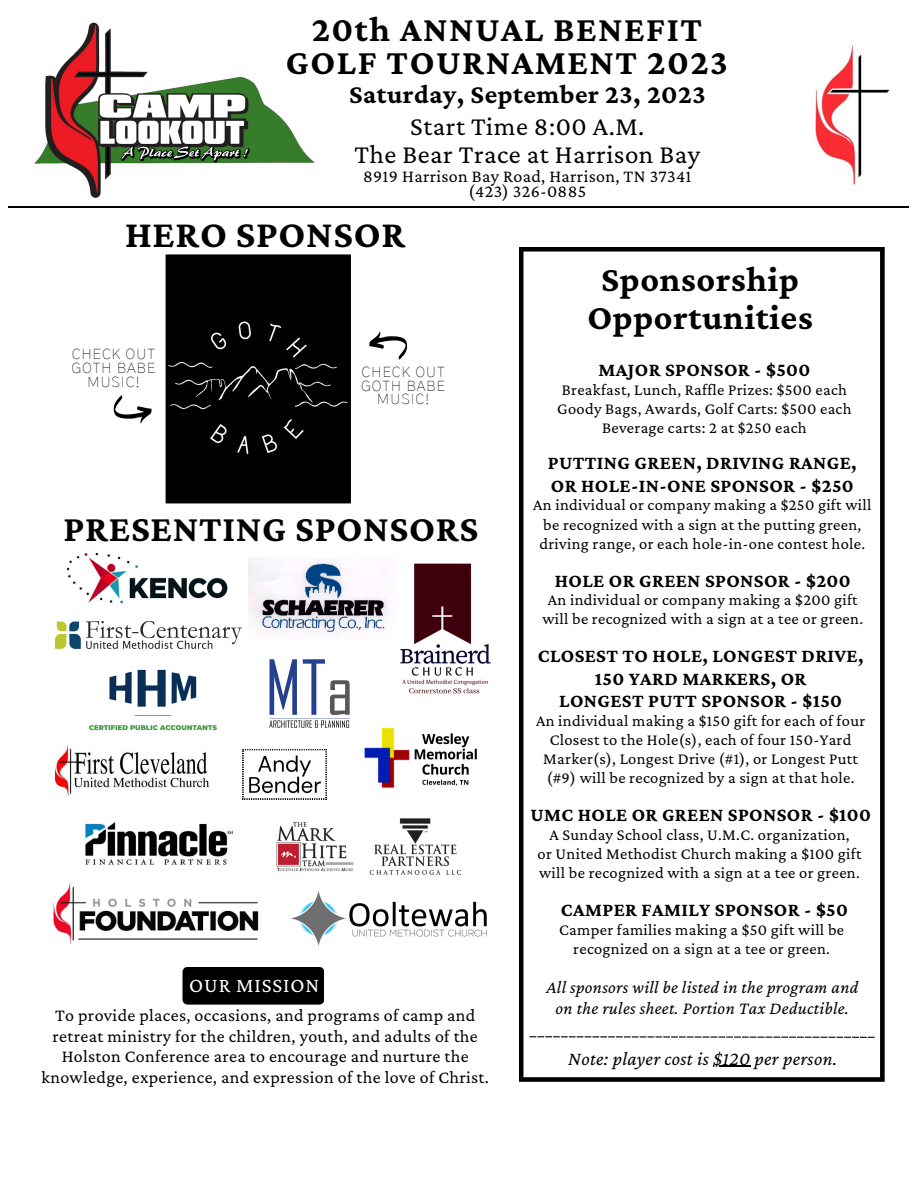
<style>
.page{position:relative;width:918px;height:1188px;background:#fff}
.page>*{position:absolute;margin:0;border:0;box-sizing:border-box;transform-origin:0 0}
.t1{font:700 39px "Crimson Pro";letter-spacing:.02em;color:#000}
.t2{font:700 37.65px "Crimson Pro";letter-spacing:.02em;color:#000}
.t3{font:700 36px "Crimson Pro";letter-spacing:.04em;color:#000}
.t4{font:700 36px/38.2px "Crimson Pro";letter-spacing:.02em;color:#000;text-align:center}
.t5{font:27px "Crimson Pro";letter-spacing:.02em;color:#000}
.t6{font:700 27px "Crimson Pro";letter-spacing:.02em;color:#000}
.t7{font:21px "Crimson Pro";letter-spacing:.045em;color:#fff}
.t8{font:700 19.5px/22.5px "Crimson Pro";letter-spacing:.02em;color:#000}
.t9{font:italic 19.5px "Crimson Pro";letter-spacing:.02em;color:#000}
.t10{font:18px/20.7px "Crimson Pro";letter-spacing:.02em;color:#000;text-align:center}
.t11{font:italic 18px "Crimson Pro";letter-spacing:.02em;color:#000}
.t12{font:16.5px/19.2px "Crimson Pro";letter-spacing:.02em;color:#000;text-align:center}
.t13{font:100 14.85px/13.8px "Gothic A1";letter-spacing:.055em;color:#000;text-align:center}
</style>
<div class="page">
<img style="left:34px;top:22px;width:281px;height:176px">
<img style="left:815px;top:45px;width:75px;height:140px">
<img style="left:53px;top:882px;width:206px;height:62px">
<div style="left:183px;top:967px;width:141px;height:38px;background:#000;border-radius:5px"></div>
<img style="left:249px;top:558px;width:142px;height:81px">
<img style="left:55px;top:745px;width:154px;height:51px">
<img style="left:291px;top:891px;width:195px;height:55px">
<img style="left:84px;top:822px;width:149px;height:43px">
<img style="left:66px;top:552px;width:162px;height:52px">
<img style="left:276px;top:818px;width:185px;height:57px">
<img style="left:400px;top:563px;width:91px;height:131px">
<img style="left:270px;top:660px;width:80px;height:67px">
<svg style="left:519px;top:247px;width:366px;height:835px"></svg>
<img style="left:89px;top:669px;width:128px;height:62px">
<svg style="left:243px;top:749px;width:83px;height:50px"></svg>
<img style="left:246px;top:752px;width:78px;height:44px">
<img style="left:364px;top:727px;width:113px;height:61px">
<img style="left:55px;top:621px;width:186px;height:27px">
<hr style="left:9px;top:207px;width:900px;height:1px;background:#000">
<div style="left:165px;top:254px;width:186px;height:250px;background:#000"></div>
<svg style="left:113px;top:395px;width:39px;height:28px"></svg>
<svg style="left:369px;top:331px;width:38px;height:29px"></svg>
<hr style="left:713px;top:1066px;width:37px;height:1px;background:#000">
<svg style="left:529px;top:1036px;width:346px;height:2px"></svg>
<p class="t3" style="left:312px;top:9px;width:392px">20th ANNUAL BENEFIT</p>
<p class="t3" style="left:286px;top:41px;width:444px">GOLF TOURNAMENT 2023</p>
<p class="t6" style="left:349px;top:79px;width:358px">Saturday, September 23, 2023</p>
<p class="t5" style="left:354px;top:139px;width:347px">The Bear Trace at Harrison Bay</p>
<p class="t10" style="left:363px;top:165px;width:330px">8919 Harrison Bay Road, Harrison, TN 37341</p>
<p class="t10" style="left:469px;top:181px;width:119px">(423) 326-0885</p>
<p class="t5" style="left:410px;top:111px;width:236px">Start Time 8:00 A.M.</p>
<p class="t1" style="left:125px;top:212px;width:282px">HERO SPONSOR</p>
<p class="t13" style="left:71px;top:348px;width:85px">CHECK OUT<br>GOTH BABE<br>MUSIC!</p>
<p class="t13" style="left:361px;top:365px;width:85px">CHECK OUT<br>GOTH BABE<br>MUSIC!</p>
<p class="t2" style="left:64px;top:507px;width:416px">PRESENTING SPONSORS</p>
<p class="t7" style="left:189px;top:973px;width:132px">OUR MISSION</p>
<p class="t10" style="left:41px;top:1005px;width:449px">To provide places, occasions, and programs of camp and retreat ministry for the children, youth, and adults of the Holston Conference area to encourage and nurture the knowledge, experience, and expression of the love of Christ.</p>
<p class="t4" style="left:587px;top:260px;width:227px">Sponsorship<br>Opportunities</p>
<p class="t8" style="left:599px;top:358px;width:213px">MAJOR SPONSOR - $500</p>
<p class="t12" style="left:562px;top:380px;width:287px">Breakfast, Lunch, Raffle Prizes: $500 each</p>
<p class="t12" style="left:557px;top:399px;width:296px">Goody Bags, Awards, Golf Carts: $500 each</p>
<p class="t12" style="left:602px;top:418px;width:206px">Beverage carts: 2 at $250 each</p>
<p class="t8" style="left:548px;top:451px;width:310px">PUTTING GREEN, DRIVING RANGE,<br>OR HOLE-IN-ONE SPONSOR - $250</p>
<p class="t12" style="left:533px;top:495px;width:340px">An individual or company making a $250 gift will be recognized with a sign at the putting green, driving range, or each hole-in-one contest hole.</p>
<p class="t8" style="left:555px;top:569px;width:297px">HOLE OR GREEN SPONSOR - $200</p>
<p class="t12" style="left:542px;top:590px;width:322px">An individual or company making a $200 gift will be recognized with a sign at a tee or green.</p>
<p class="t8" style="left:538px;top:644px;width:327px;text-align:center">CLOSEST TO HOLE, LONGEST DRIVE,<br>150 YARD MARKERS, OR</p>
<p class="t8" style="left:559px;top:689px;width:284px">LONGEST PUTT SPONSOR - $150</p>
<p class="t12" style="left:536px;top:711px;width:331px">An individual making a $150 gift for each of four Closest to the Hole(s), each of four 150-Yard Marker(s), Longest Drive (#1), or Longest Putt (#9) will be recognized by a sign at that hole.</p>
<p class="t8" style="left:530px;top:803px;width:342px">UMC HOLE OR GREEN SPONSOR - $100</p>
<p class="t12" style="left:549px;top:825px;width:302px">A Sunday School class, U.M.C. organization,</p>
<p class="t12" style="left:538px;top:844px;width:325px;text-align:left">or United Methodist Church making a $100 gift will be recognized with a sign at a tee or green.</p>
<p class="t8" style="left:561px;top:898px;width:288px">CAMPER FAMILY SPONSOR - $50</p>
<p class="t12" style="left:559px;top:920px;width:286px">Camper families making a $50 gift will be recognized on a sign at a tee or green.</p>
<p class="t11" style="left:546px;top:977px;width:313px">All sponsors will be listed in the program and</p>
<p class="t11" style="left:556px;top:998px;width:295px">on the rules sheet. Portion Tax Deductible.</p>
<p class="t9" style="left:568px;top:1047px;width:271px">Note: player cost is $120 per person.</p>
</div>
